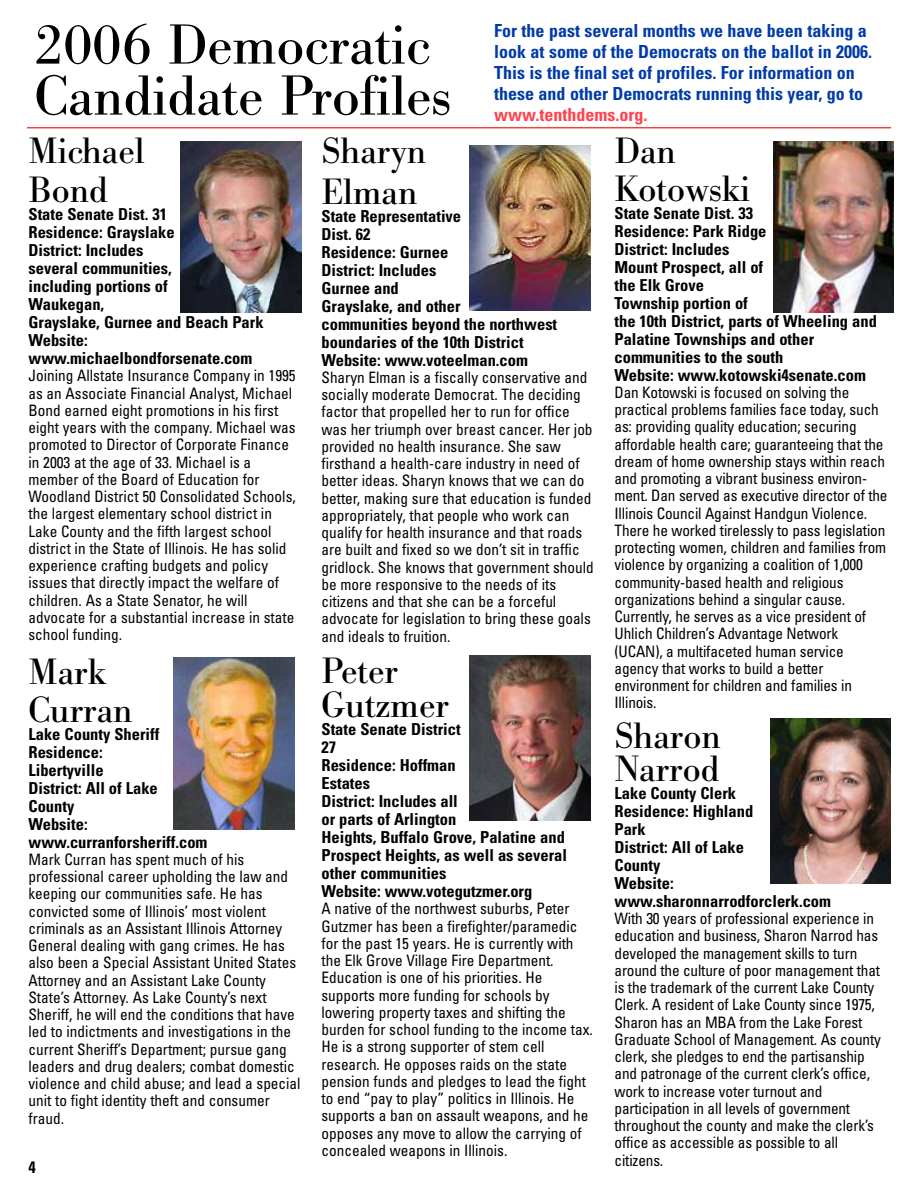
<style>
.page{position:relative;width:918px;height:1188px;background:#fff}
.page>*{position:absolute;margin:0;border:0;box-sizing:border-box;transform-origin:0 0}
.t1{font:55.5px/51px "Bodoni BE";color:#000}
.t2{font:36px/37.5px "Bodoni BE";color:#000}
.t3{font:700 condensed 18px/21px "Univers";color:#003ba9}
.t4{font:700 condensed 18px "Univers";color:#ff4250}
.t5{font:700 condensed 16.5px/18px "Univers";color:#000}
.t6{font:condensed 15.75px/17.2px "Univers";color:#000}
</style>
<div class="page">
<hr style="left:27px;top:127px;width:864px;height:1px;background:#ec453e">
<img style="left:181px;top:141px;width:121px;height:172px">
<img style="left:174px;top:658px;width:121px;height:171px">
<img style="left:470px;top:145px;width:121px;height:165px">
<img style="left:773px;top:141px;width:121px;height:172px">
<img style="left:470px;top:656px;width:121px;height:165px">
<img style="left:770px;top:718px;width:121px;height:165px">
<h1 class="t1" style="left:34px;top:26px;width:418px">2006 Democratic<br>Candidate Profiles</h1>
<p class="t3" style="left:494px;top:22px;width:379px">For the past several months we have been taking a look at some of the Democrats on the ballot in 2006.<br>This is the final set of profiles. For information on these and other Democrats running this year, go to</p>
<p class="t4" style="left:494px;top:108px;width:155px">www.tenthdems.org.</p>
<h2 class="t2" style="left:28px;top:136px;width:118px;line-height:39px">Michael<br>Bond</h2>
<p class="t5" style="left:28px;top:207px;width:237px">State Senate Dist. 31<br>Residence: Grayslake<br>District: Includes<br>several communities,<br>including portions of<br>Waukegan,<br>Grayslake, Gurnee and Beach Park<br>Website: www.michaelbondforsenate.com</p>
<p class="t6" style="left:28px;top:368px;width:269px">Joining Allstate Insurance Company in 1995 as an Associate Financial Analyst, Michael Bond earned eight promotions in his first eight years with the company. Michael was promoted to Director of Corporate Finance in 2003 at the age of 33. Michael is a member of the Board of Education for Woodland District 50 Consolidated Schools, the largest elementary school district in Lake County and the fifth largest school district in the State of Illinois. He has solid experience crafting budgets and policy issues that directly impact the welfare of children. As a State Senator, he will advocate for a substantial increase in state school funding.</p>
<h2 class="t2" style="left:28px;top:658px;width:106px">Mark<br>Curran</h2>
<p class="t5" style="left:28px;top:726px;width:181px">Lake County Sheriff<br>Residence:<br>Libertyville<br>District: All of Lake<br>County<br>Website: www.curranforsheriff.com</p>
<p class="t6" style="left:28px;top:852px;width:274px">Mark Curran has spent much of his professional career upholding the law and keeping our communities safe. He has convicted some of Illinois’ most violent criminals as an Assistant Illinois Attorney General dealing with gang crimes. He has also been a Special Assistant United States Attorney and an Assistant Lake County State’s Attorney. As Lake County’s next Sheriff, he will end the conditions that have led to indictments and investigations in the current Sheriff’s Department; pursue gang leaders and drug dealers; combat domestic violence and child abuse; and lead a special unit to fight identity theft and consumer fraud.</p>
<p class="t5" style="left:28px;top:1160px;width:9px">4</p>
<h2 class="t2" style="left:322px;top:135px;width:106px;line-height:40.5px">Sharyn<br>Elman</h2>
<p class="t5" style="left:322px;top:208px;width:237px">State Representative<br>Dist. 62<br>Residence: Gurnee<br>District: Includes<br>Gurnee and<br>Grayslake, and other<br>communities beyond the northwest boundaries of the 10th District<br>Website: www.voteelman.com</p>
<p class="t6" style="left:322px;top:370px;width:274px">Sharyn Elman is a fiscally conservative and socially moderate Democrat. The deciding factor that propelled her to run for office was her triumph over breast cancer. Her job provided no health insurance. She saw firsthand a health-care industry in need of better ideas. Sharyn knows that we can do better, making sure that education is funded appropriately, that people who work can qualify for health insurance and that roads are built and fixed so we don’t sit in traffic gridlock. She knows that government should be more responsive to the needs of its citizens and that she can be a forceful advocate for legislation to bring these goals and ideals to fruition.</p>
<h2 class="t2" style="left:322px;top:658px;width:129px;line-height:34.5px">Peter<br>Gutzmer</h2>
<p class="t5" style="left:322px;top:722px;width:247px">State Senate District<br>27<br>Residence: Hoffman<br>Estates<br>District: Includes all<br>or parts of Arlington<br>Heights, Buffalo Grove, Palatine and<br>Prospect Heights, as well as several other communities<br>Website: www.votegutzmer.org</p>
<p class="t6" style="left:322px;top:901px;width:273px">A native of the northwest suburbs, Peter Gutzmer has been a firefighter/paramedic for the past 15 years. He is currently with the Elk Grove Village Fire Department.<br>Education is one of his priorities. He supports more funding for schools by lowering property taxes and shifting the burden for school funding to the income tax.<br>He is a strong supporter of stem cell research. He opposes raids on the state pension funds and pledges to lead the fight to end “pay to play” politics in Illinois. He supports a ban on assault weapons, and he opposes any move to allow the carrying of concealed weapons in Illinois.</p>
<h2 class="t2" style="left:615px;top:137px;width:137px">Dan<br>Kotowski</h2>
<p class="t5" style="left:615px;top:205px;width:264px">State Senate Dist. 33<br>Residence: Park Ridge<br>District: Includes<br>Mount Prospect, all of<br>the Elk Grove<br>Township portion of<br>the 10th District, parts of Wheeling and<br>Palatine Townships and other communities to the south<br>Website: www.kotowski4senate.com</p>
<p class="t6" style="left:615px;top:385px;width:275px">Dan Kotowski is focused on solving the practical problems families face today, such as: providing quality education; securing affordable health care; guaranteeing that the dream of home ownership stays within reach and promoting a vibrant business environ&shy;ment. Dan served as executive director of the Illinois Council Against Handgun Violence.<br>There he worked tirelessly to pass legislation protecting women, children and families from violence by organizing a coalition of 1,000 community-based health and religious organizations behind a singular cause.<br>Currently, he serves as a vice president of Uhlich Children’s Advantage Network (UCAN), a multifaceted human service agency that works to build a better environment for children and families in Illinois.</p>
<h2 class="t2" style="left:615px;top:724px;width:108px;line-height:33px">Sharon<br>Narrod</h2>
<p class="t5" style="left:615px;top:785px;width:218px">Lake County Clerk<br>Residence: Highland<br>Park<br>District: All of Lake<br>County<br>Website: www.sharonnarrodforclerk.com</p>
<p class="t6" style="left:615px;top:911px;width:268px">With 30 years of professional experience in education and business, Sharon Narrod has developed the management skills to turn around the culture of poor management that is the trademark of the current Lake County Clerk. A resident of Lake County since 1975, Sharon has an MBA from the Lake Forest Graduate School of Management. As county clerk, she pledges to end the partisanship and patronage of the current clerk’s office, work to increase voter turnout and participation in all levels of government throughout the county and make the clerk’s office as accessible as possible to all citizens.</p>
</div>
